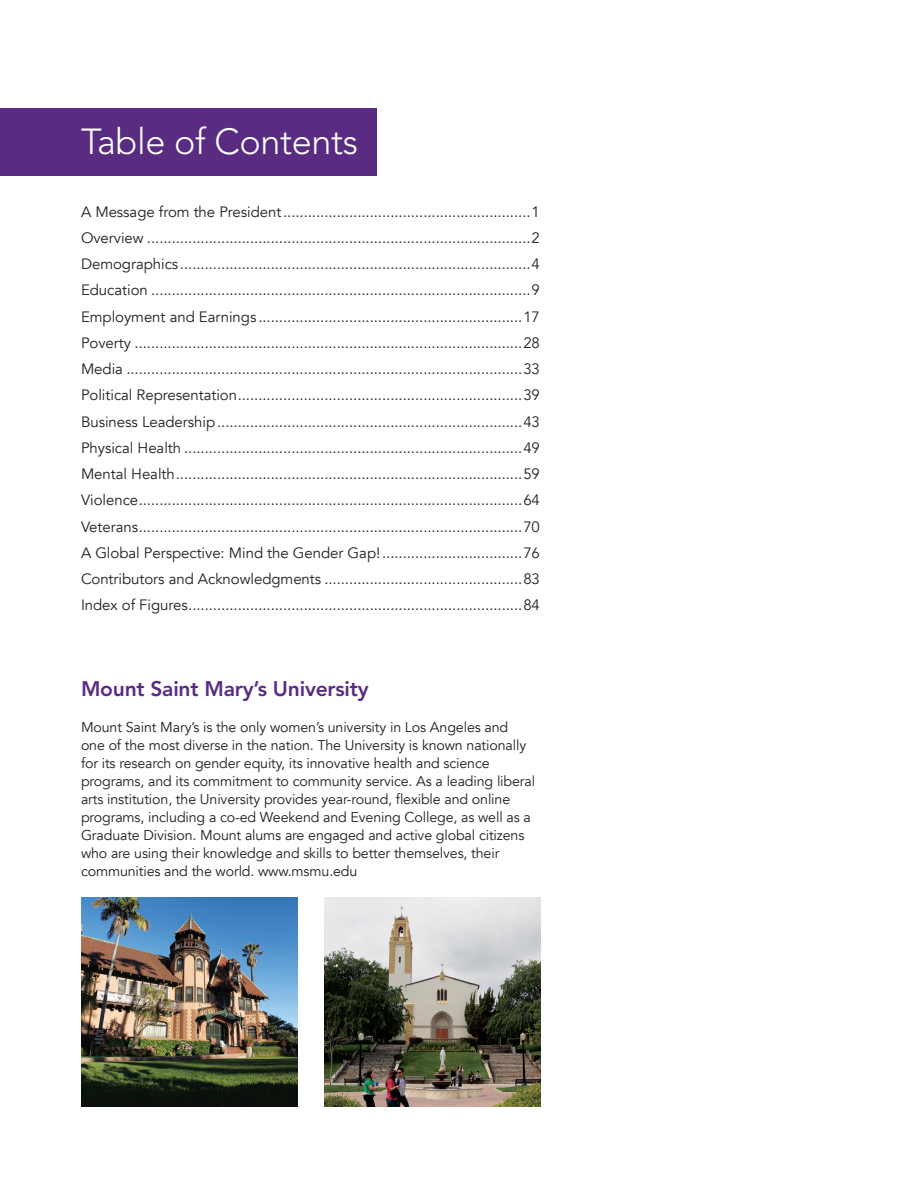
<style>
.page{position:relative;width:918px;height:1188px;background:#fff}
.page>*{position:absolute;margin:0;border:0;box-sizing:border-box;transform-origin:0 0}
.RSWG_heading_1_style{font:300 36px "Avenir";letter-spacing:-.01em;color:#fff}
.RSWG_footnote_style{font:800 21px "Avenir";letter-spacing:-.01em;color:#592c82}
.t1{font:15px "Avenir";letter-spacing:-.005em;color:#231f20}
.RSWG_footnote_style-2{font:14.25px/18px "Avenir";letter-spacing:-.01em;color:#231f20}
</style>
<div class="page">
<div style="left:0;top:108px;width:377px;height:68px;background:#592c82"></div>
<hr style="left:917px;top:108px;width:1px;height:68px;background:#592c82">
<img style="left:324px;top:897px;width:217px;height:210px">
<img style="left:81px;top:897px;width:216px;height:210px">
<p class="RSWG_heading_1_style" style="left:81px;top:121px;width:279px">Table of Contents</p>
<p class="t1" style="left:81px;top:203px;width:460px">A Message from the President............................................................1</p>
<p class="t1" style="left:81px;top:229px;width:460px">Overview .............................................................................................2</p>
<p class="t1" style="left:81px;top:255px;width:460px">Demographics .....................................................................................4</p>
<p class="t1" style="left:81px;top:281px;width:460px">Education ............................................................................................9</p>
<p class="t1" style="left:81px;top:308px;width:460px">Employment and Earnings ................................................................17</p>
<p class="t1" style="left:81px;top:334px;width:460px">Poverty ..............................................................................................28</p>
<p class="t1" style="left:81px;top:360px;width:460px">Media ................................................................................................33</p>
<p class="t1" style="left:81px;top:386px;width:460px">Political Representation.....................................................................39</p>
<p class="t1" style="left:81px;top:413px;width:460px">Business Leadership..........................................................................43</p>
<p class="t1" style="left:81px;top:439px;width:460px">Physical Health ..................................................................................49</p>
<p class="t1" style="left:81px;top:465px;width:460px">Mental Health....................................................................................59</p>
<p class="t1" style="left:81px;top:491px;width:460px">Violence.............................................................................................64</p>
<p class="t1" style="left:81px;top:518px;width:460px">Veterans.............................................................................................70</p>
<p class="t1" style="left:81px;top:544px;width:460px">A Global Perspective: Mind the Gender Gap!..................................76</p>
<p class="t1" style="left:81px;top:570px;width:460px">Contributors and Acknowledgments ................................................83</p>
<p class="t1" style="left:81px;top:596px;width:460px">Index of Figures.................................................................................84</p>
<p class="RSWG_footnote_style" style="left:81px;top:676px;width:289px">Mount Saint Mary’s University</p>
<p class="RSWG_footnote_style-2" style="left:81px;top:718px;width:456px">Mount Saint Mary’s is the only women’s university in Los Angeles and one of the most diverse in the nation. The University is known nationally for its research on gender equity, its innovative health and science programs, and its commitment to community service. As a leading liberal arts institution, the University provides year-round, flexible and online programs, including a co-ed Weekend and Evening College, as well as a Graduate Division. Mount alums are engaged and active global citizens who are using their knowledge and skills to better themselves, their communities and the world. www.msmu.edu</p>
</div>
